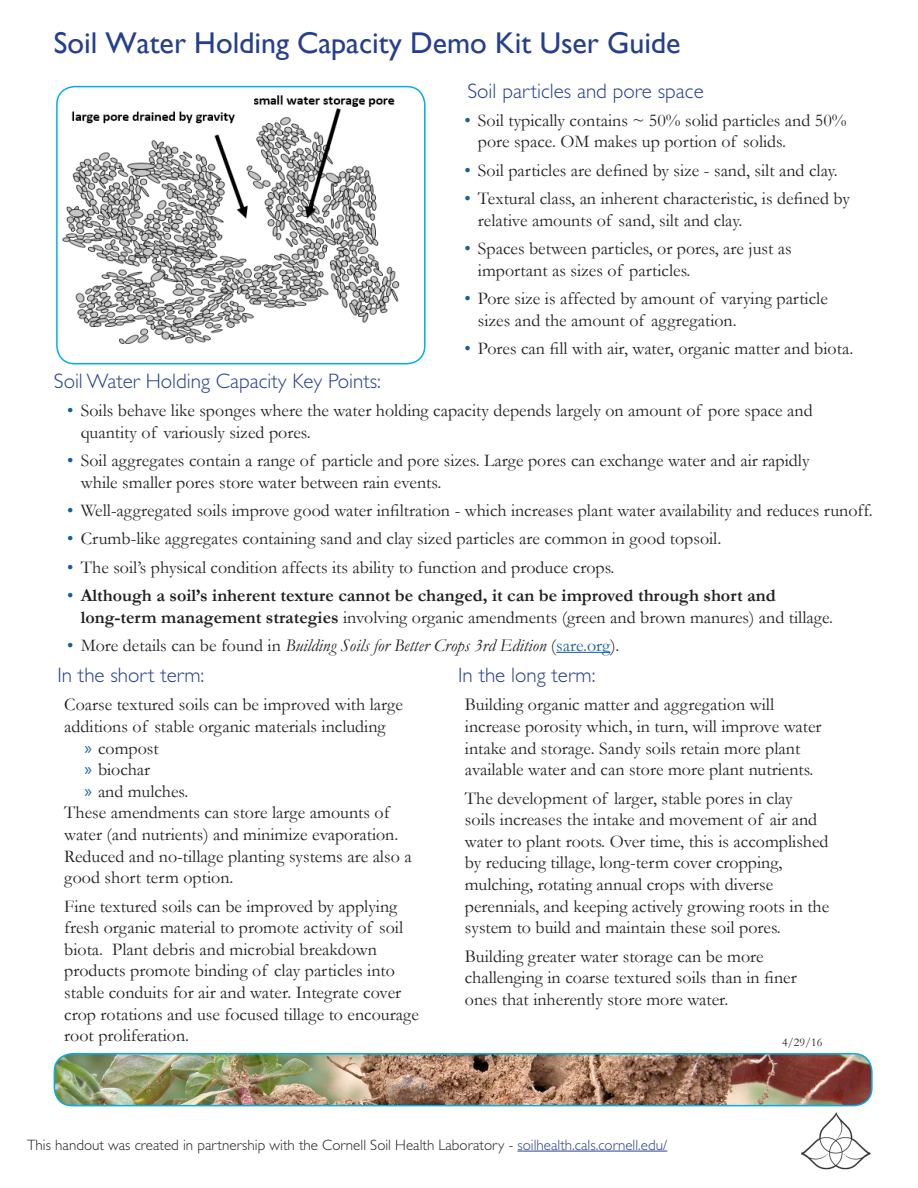
<style>
.page{position:relative;width:918px;height:1188px;background:#fff}
.page>*{position:absolute;margin:0;border:0;box-sizing:border-box;transform-origin:0 0}
.t1{font:30px "Gill Sans";color:#253f8e}
.body_indent_bullets{font:300 21px "Gill Sans";color:#253f8e}
.subhead{font:300 21px "Gill Sans";color:#253f8e}
.body_indent_bullets-2{font:18px/21.6px "Garamond";color:#231f20}
.t2{font:700 18px "Garamond";color:#231f20}
.t3{font:italic 18px "Garamond";color:#231f20}
.t4{font:300 15px "Gill Sans";color:#231f20}
.body_indent_bullets-3{font:12px "Garamond";color:#231f20}
.s1{color:#175d9e}
.s2{font-weight:400;color:#175d9e}
.s3{font-weight:700}
.s4{font-style:normal;color:#175d9e}
.s5{font-style:normal}
.s6{font-family:"Myriad Pro";color:#175d9e}
.s7{color:#253f8e}
</style>
<div class="page">
<hr style="left:518px;top:1151px;width:149px;height:1px;background:#253f8e">
<img style="left:801px;top:1112px;width:70px;height:58px">
<img style="left:58px;top:87px;width:342px;height:257px">
<div style="left:56px;top:86px;width:370px;height:278px;border:2px solid #00aeef;border-radius:18px"></div>
<hr style="left:556px;top:652px;width:54px;height:1px;background:#175d9e">
<img style="left:54px;top:1054px;width:818px;height:52px">
<div style="left:54px;top:1053px;width:819px;height:53px;border:2px solid #00aeef;border-radius:18px"></div>
<p class="t1" style="left:54px;top:25px;width:628px">Soil Water Holding Capacity Demo Kit User Guide</p>
<p class="subhead" style="left:467px;top:79px;width:238px">Soil particles and pore space</p>
<p class="body_indent_bullets-2" style="left:478px;top:109px;width:370px;text-indent:-14px"><span class="s1">•</span> Soil typically contains ~ 50% solid particles and 50% pore space. OM makes up portion of solids.</p>
<p class="body_indent_bullets-2" style="left:464px;top:159px;width:375px"><span class="s1">•</span> Soil particles are defined by size - sand, silt and clay.</p>
<p class="body_indent_bullets-2" style="left:478px;top:187px;width:374px;text-indent:-14px"><span class="s1">•</span> Textural class, an inherent characteristic, is defined by relative amounts of sand, silt and clay.</p>
<p class="body_indent_bullets-2" style="left:478px;top:237px;width:315px;text-indent:-14px"><span class="s1">•</span> Spaces between particles, or pores, are just as important as sizes of particles.</p>
<p class="body_indent_bullets-2" style="left:478px;top:287px;width:351px;text-indent:-14px"><span class="s1">•</span> Pore size is affected by amount of varying particle sizes and the amount of aggregation.</p>
<p class="body_indent_bullets-2" style="left:464px;top:337px;width:390px"><span class="s1">•</span> Pores can fill with air, water, organic matter and biota.</p>
<p class="body_indent_bullets" style="left:54px;top:369px;width:329px">Soil Water Holding Capacity Key Points:</p>
<p class="body_indent_bullets-2" style="left:81px;top:399px;width:733px;text-indent:-14px"><span class="s1">•</span> Soils behave like sponges where the water holding capacity depends largely on amount of pore space and quantity of variously sized pores.</p>
<p class="body_indent_bullets-2" style="left:81px;top:449px;width:730px;text-indent:-14px"><span class="s1">•</span> Soil aggregates contain a range of particle and pore sizes. Large pores can exchange water and air rapidly while smaller pores store water between rain events.</p>
<p class="body_indent_bullets-2" style="left:67px;top:499px;width:807px"><span class="s1">•</span> Well-aggregated soils improve good water infiltration - which increases plant water availability and reduces runoff.</p>
<p class="body_indent_bullets-2" style="left:67px;top:527px;width:656px"><span class="s1">•</span> Crumb-like aggregates containing sand and clay sized particles are common in good topsoil.</p>
<p class="body_indent_bullets-2" style="left:67px;top:556px;width:549px"><span class="s1">•</span> The soil’s physical condition affects its ability to function and produce crops.</p>
<p class="t2" style="left:67px;top:583px;width:710px"><span class="s2">•</span> Although a soil’s inherent texture cannot be changed, it can be improved through short and</p>
<p class="body_indent_bullets-2" style="left:81px;top:606px;width:754px"><span class="s3">long-term management strategies</span> involving organic amendments (green and brown manures) and tillage.</p>
<p class="t3" style="left:67px;top:633px;width:554px"><span class="s4">•</span> <span class="s5">More details can be found in</span> Building Soils for Better Crops 3rd Edition <span class="s5">(</span><span class="s4">sare.org</span><span class="s5">).</span></p>
<p class="body_indent_bullets" style="left:58px;top:663px;width:148px">In the short term:</p>
<p class="body_indent_bullets-2" style="left:64px;top:694px;width:340px">Coarse textured soils can be improved with large additions of stable organic materials including</p>
<p class="body_indent_bullets-2" style="left:85px;top:737px;width:76px"><span class="s6">»</span> compost</p>
<p class="body_indent_bullets-2" style="left:85px;top:758px;width:67px"><span class="s6">»</span> biochar</p>
<p class="body_indent_bullets-2" style="left:85px;top:780px;width:105px"><span class="s6">»</span> and mulches.</p>
<p class="body_indent_bullets-2" style="left:64px;top:802px;width:349px">These amendments can store large amounts of water (and nutrients) and minimize evaporation.<br>Reduced and no-tillage planting systems are also a good short term option.</p>
<p class="body_indent_bullets-2" style="left:64px;top:895px;width:356px">Fine textured soils can be improved by applying fresh organic material to promote activity of soil biota. Plant debris and microbial breakdown products promote binding of clay particles into stable conduits for air and water. Integrate cover crop rotations and use focused tillage to encourage root proliferation.</p>
<p class="body_indent_bullets" style="left:458px;top:663px;width:139px">In the long term:</p>
<p class="body_indent_bullets-2" style="left:465px;top:694px;width:358px">Building organic matter and aggregation will increase porosity which, in turn, will improve water intake and storage. Sandy soils retain more plant available water and can store more plant nutrients.</p>
<p class="body_indent_bullets-2" style="left:465px;top:787px;width:366px">The development of larger, stable pores in clay<br>soils increases the intake and movement of air and water to plant roots. Over time, this is accomplished by reducing tillage, long-term cover cropping, mulching, rotating annual crops with diverse perennials, and keeping actively growing roots in the system to build and maintain these soil pores.</p>
<p class="body_indent_bullets-2" style="left:465px;top:945px;width:333px">Building greater water storage can be more challenging in coarse textured soils than in finer ones that inherently store more water.</p>
<p class="body_indent_bullets-3" style="left:782px;top:1034px;width:42px">4/29/16</p>
<p class="t4" style="left:27px;top:1136px;width:642px">This handout was created in partnership with the Cornell Soil Health Laboratory - <span class="s7">soilhealth.cals.cornell.edu/</span></p>
</div>
